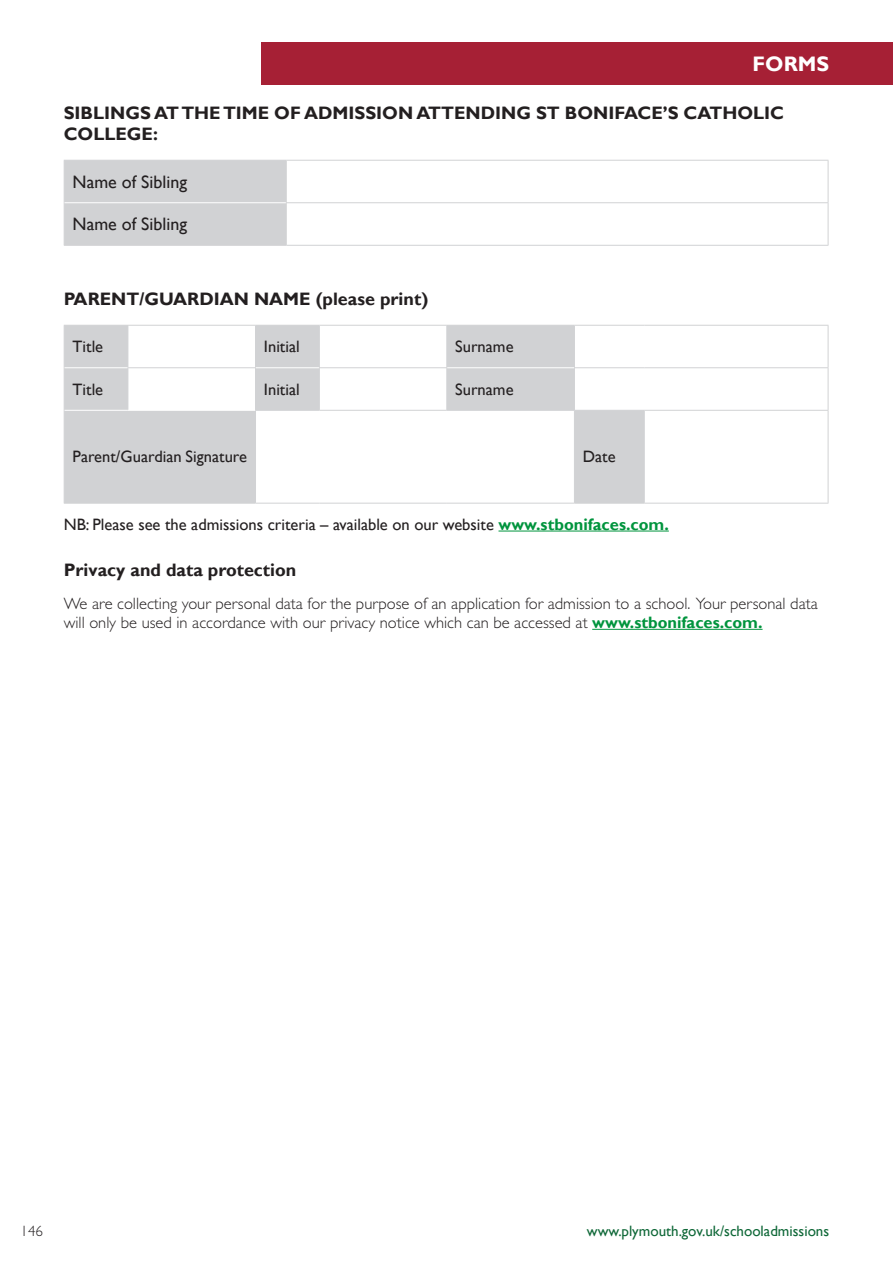
<style>
.page{position:relative;width:893px;height:1263px;background:#fff}
.page>*{position:absolute;margin:0;border:0;box-sizing:border-box;transform-origin:0 0}
.t1{font:700 21px "Gill Sans";color:#fff}
.Page_sub_heading{font:700 18px/21.6px "Gill Sans";color:#231f20}
.t2{font:18px "Gill Sans";color:#231f20}
._12pt_Header{font:700 18px "Gill Sans";color:#231f20}
.Main_-_Light{font:300 16.5px/19.5px "Gill Sans Std";color:#231f20}
.Main_-_Light-2{font:16.5px "Gill Sans";color:#231f20}
.Main_-_Regular{font:16.5px "Gill Sans";color:#231f20}
.t3{font:15px "Gill Sans";color:#0f6838}
.Main_-_Light-3{font:300 15px "Gill Sans Std";color:#231f20}
.s1{font-weight:700;color:#00943d}
.s2{font-family:"Gill Sans";font-weight:700;color:#00943d}
</style>
<div class="page">
<div style="left:261px;top:43px;width:632px;height:42px;background:#a62035"></div>
<hr style="left:498px;top:531px;width:171px;height:1px;background:#00943d">
<hr style="left:592px;top:629px;width:170px;height:1px;background:#00943d">
<div style="left:65px;top:161px;width:221px;height:84px;background:#d1d2d4"></div>
<hr style="left:64px;top:160px;width:222px;height:1px;background:#d1d2d4">
<hr style="left:64px;top:161px;width:1px;height:42px;background:#d1d2d4">
<hr style="left:286px;top:160px;width:542px;height:1px;background:#d1d2d4">
<hr style="left:286px;top:161px;width:1px;height:41px;background:#d1d2d4">
<hr style="left:828px;top:161px;width:1px;height:41px;background:#d1d2d4">
<hr style="left:64px;top:203px;width:1px;height:42px;background:#d1d2d4">
<hr style="left:286px;top:202px;width:542px;height:1px;background:#d1d2d4">
<hr style="left:286px;top:203px;width:1px;height:42px;background:#d1d2d4">
<hr style="left:828px;top:203px;width:1px;height:42px;background:#d1d2d4">
<hr style="left:64px;top:245px;width:222px;height:1px;background:#d1d2d4">
<hr style="left:286px;top:245px;width:542px;height:1px;background:#d1d2d4">
<hr style="left:65px;top:202px;width:221px;height:1px;background:#fff">
<svg style="left:65px;top:326px;width:579px;height:177px"></svg>
<hr style="left:64px;top:325px;width:64px;height:1px;background:#d1d2d4">
<hr style="left:64px;top:326px;width:1px;height:42px;background:#d1d2d4">
<hr style="left:128px;top:325px;width:127px;height:1px;background:#d1d2d4">
<hr style="left:128px;top:326px;width:1px;height:41px;background:#d1d2d4">
<hr style="left:255px;top:325px;width:64px;height:1px;background:#d1d2d4">
<hr style="left:255px;top:326px;width:1px;height:41px;background:#d1d2d4">
<hr style="left:319px;top:325px;width:128px;height:1px;background:#d1d2d4">
<hr style="left:319px;top:326px;width:1px;height:41px;background:#d1d2d4">
<hr style="left:447px;top:325px;width:127px;height:1px;background:#d1d2d4">
<hr style="left:446px;top:326px;width:1px;height:41px;background:#d1d2d4">
<hr style="left:574px;top:325px;width:70px;height:1px;background:#d1d2d4">
<hr style="left:574px;top:326px;width:1px;height:41px;background:#d1d2d4">
<hr style="left:644px;top:325px;width:184px;height:1px;background:#d1d2d4">
<hr style="left:828px;top:326px;width:1px;height:41px;background:#d1d2d4">
<hr style="left:64px;top:368px;width:1px;height:42px;background:#d1d2d4">
<hr style="left:128px;top:367px;width:128px;height:1px;background:#d1d2d4">
<hr style="left:128px;top:368px;width:1px;height:42px;background:#d1d2d4">
<hr style="left:255px;top:368px;width:1px;height:42px;background:#d1d2d4">
<hr style="left:319px;top:367px;width:128px;height:1px;background:#d1d2d4">
<hr style="left:319px;top:368px;width:1px;height:42px;background:#d1d2d4">
<hr style="left:446px;top:368px;width:1px;height:42px;background:#d1d2d4">
<hr style="left:574px;top:367px;width:70px;height:1px;background:#d1d2d4">
<hr style="left:574px;top:368px;width:1px;height:42px;background:#d1d2d4">
<hr style="left:644px;top:367px;width:184px;height:1px;background:#d1d2d4">
<hr style="left:828px;top:368px;width:1px;height:42px;background:#d1d2d4">
<hr style="left:64px;top:410px;width:1px;height:93px;background:#d1d2d4">
<hr style="left:255px;top:410px;width:64px;height:1px;background:#d1d2d4">
<hr style="left:255px;top:411px;width:1px;height:92px;background:#d1d2d4">
<hr style="left:319px;top:410px;width:128px;height:1px;background:#d1d2d4">
<hr style="left:447px;top:410px;width:127px;height:1px;background:#d1d2d4">
<hr style="left:574px;top:410px;width:70px;height:1px;background:#d1d2d4">
<hr style="left:574px;top:411px;width:1px;height:92px;background:#d1d2d4">
<hr style="left:644px;top:410px;width:184px;height:1px;background:#d1d2d4">
<hr style="left:644px;top:411px;width:1px;height:92px;background:#d1d2d4">
<hr style="left:828px;top:411px;width:1px;height:92px;background:#d1d2d4">
<hr style="left:64px;top:503px;width:64px;height:1px;background:#d1d2d4">
<hr style="left:128px;top:503px;width:127px;height:1px;background:#d1d2d4">
<hr style="left:255px;top:503px;width:64px;height:1px;background:#d1d2d4">
<hr style="left:319px;top:503px;width:128px;height:1px;background:#d1d2d4">
<hr style="left:447px;top:503px;width:127px;height:1px;background:#d1d2d4">
<hr style="left:574px;top:503px;width:70px;height:1px;background:#d1d2d4">
<hr style="left:644px;top:503px;width:184px;height:1px;background:#d1d2d4">
<hr style="left:65px;top:367px;width:63px;height:1px;background:#fff">
<hr style="left:256px;top:367px;width:63px;height:1px;background:#fff">
<hr style="left:447px;top:367px;width:127px;height:1px;background:#fff">
<hr style="left:65px;top:410px;width:63px;height:1px;background:#fff">
<hr style="left:128px;top:410px;width:127px;height:1px;background:#fff">
<p class="t1" style="left:753px;top:51px;width:78px">FORMS</p>
<p class="Page_sub_heading" style="left:64px;top:102px;width:722px">SIBLINGS AT THE TIME OF ADMISSION ATTENDING ST BONIFACE’S CATHOLIC<br>COLLEGE:</p>
<p class="t2" style="left:73px;top:171px;width:116px">Name of Sibling</p>
<p class="t2" style="left:73px;top:214px;width:116px">Name of Sibling</p>
<p class="Page_sub_heading" style="left:64px;top:289px;width:366px">PARENT/GUARDIAN NAME (please print)</p>
<p class="Main_-_Regular" style="left:73px;top:337px;width:32px">Title</p>
<p class="Main_-_Regular" style="left:264px;top:337px;width:37px">Initial</p>
<p class="Main_-_Regular" style="left:455px;top:337px;width:60px">Surname</p>
<p class="Main_-_Regular" style="left:73px;top:380px;width:32px">Title</p>
<p class="Main_-_Regular" style="left:264px;top:380px;width:37px">Initial</p>
<p class="Main_-_Regular" style="left:455px;top:380px;width:60px">Surname</p>
<p class="Main_-_Regular" style="left:73px;top:447px;width:176px">Parent/Guardian Signature</p>
<p class="Main_-_Regular" style="left:583px;top:447px;width:34px">Date</p>
<p class="Main_-_Light-2" style="left:64px;top:515px;width:607px">NB: Please see the admissions criteria – available on our website <span class="s1">www.stbonifaces.com.</span></p>
<p class="_12pt_Header" style="left:64px;top:559px;width:234px">Privacy and data protection</p>
<p class="Main_-_Light" style="left:64px;top:593px;width:755px">We are collecting your personal data for the purpose of an application for admission to a school. Your personal data will only be used in accordance with our privacy notice which can be accessed at <span class="s2">www.stbonifaces.com.</span></p>
<p class="Main_-_Light-3" style="left:21px;top:1223px;width:24px">146</p>
<p class="t3" style="left:587px;top:1222px;width:244px">www.plymouth.gov.uk/schooladmissions</p>
</div>
